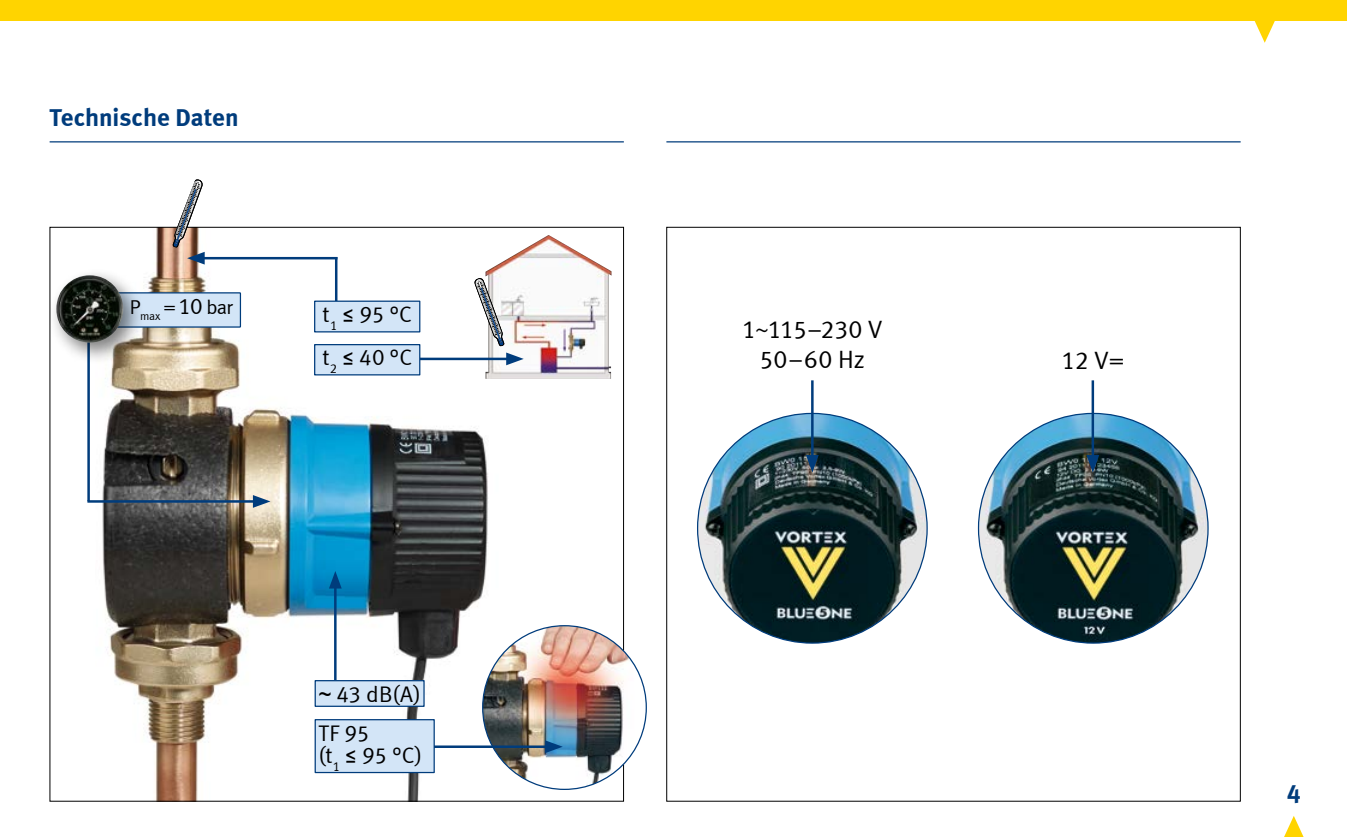
<style>
.page{position:relative;width:1347px;height:837px;background:#fff}
.page>*{position:absolute;margin:0;border:0;box-sizing:border-box;transform-origin:0 0}
.t1{font:25px/30px "Meta Normal LF";letter-spacing:-.005em;color:#000;text-align:center}
.t2{font:700 25px "Meta";color:#003c7c}
.t3{font:25px "Meta Bold LF";color:#003c7c}
.t4{font:22.5px/39px "Meta Normal LF";letter-spacing:-.01em;color:#000}
.t5{font:20px "Meta Normal LF";color:#000}
.s1{font-size:22.5px}
.s2{font-family:"Franklin Gothic";font-weight:500;font-size:20px}
.s3{font-family:"Arial"}
</style>
<div class="page">
<svg style="left:1284px;top:816px;width:19px;height:20px"></svg>
<hr style="left:50px;top:141px;width:574px;height:1px;background:#003c7c">
<hr style="left:666px;top:141px;width:574px;height:1px;background:#003c7c">
<svg style="left:1254px;top:21px;width:21px;height:22px"></svg>
<div style="left:0;top:0;width:1346px;height:21px;background:#ffd400"></div>
<img style="left:87px;top:229px;width:439px;height:570px">
<img style="left:485px;top:235px;width:126px;height:143px">
<hr style="left:334px;top:584px;width:2px;height:108px;background:#003c7c">
<svg style="left:329px;top:570px;width:13px;height:18px"></svg>
<hr style="left:87px;top:337px;width:3px;height:164px;background:#003c7c">
<hr style="left:87px;top:500px;width:170px;height:2px;background:#003c7c">
<svg style="left:253px;top:495px;width:17px;height:12px"></svg>
<img style="left:483px;top:625px;width:163px;height:164px;border-radius:82px">
<div style="left:114px;top:293px;width:126px;height:34px;background:#d3e5f7"></div>
<div style="left:113px;top:292px;width:128px;height:35px;border:1px solid #003c7c"></div>
<div style="left:48px;top:267px;width:97px;height:98px;background:#000;opacity:.5"></div>
<img style="left:56px;top:275px;width:67px;height:67px;border-radius:34px">
<svg style="left:474px;top:278px;width:30px;height:68px"></svg>
<img style="left:978px;top:413px;width:230px;height:229px;border-radius:115px">
<img style="left:697px;top:413px;width:230px;height:229px;border-radius:115px">
<hr style="left:416px;top:745px;width:133px;height:2px;background:#003c7c">
<svg style="left:545px;top:740px;width:18px;height:12px"></svg>
<hr style="left:201px;top:257px;width:136px;height:2px;background:#003c7c">
<svg style="left:173px;top:179px;width:32px;height:85px"></svg>
<hr style="left:412px;top:357px;width:98px;height:3px;background:#003c7c">
<svg style="left:506px;top:352px;width:18px;height:13px"></svg>
<div style="left:315px;top:680px;width:109px;height:26px;background:#d3e5f7"></div>
<div style="left:314px;top:679px;width:110px;height:27px;border:1px solid #003c7c"></div>
<div style="left:315px;top:719px;width:119px;height:53px;background:#d3e5f7"></div>
<div style="left:314px;top:718px;width:121px;height:54px;border:1px solid #003c7c"></div>
<div style="left:315px;top:344px;width:105px;height:31px;background:#d3e5f7"></div>
<div style="left:314px;top:344px;width:106px;height:31px;border:1px solid #003c7c"></div>
<hr style="left:335px;top:257px;width:2px;height:66px;background:#003c7c">
<div style="left:315px;top:301px;width:105px;height:31px;background:#d3e5f7"></div>
<div style="left:314px;top:300px;width:106px;height:32px;border:1px solid #003c7c"></div>
<hr style="left:1091px;top:380px;width:3px;height:78px;background:#003c7c">
<svg style="left:1086px;top:455px;width:13px;height:17px"></svg>
<hr style="left:811px;top:380px;width:2px;height:78px;background:#003c7c">
<svg style="left:806px;top:455px;width:12px;height:17px"></svg>
<p class="t2" style="left:50px;top:102px;width:190px">Technische Daten</p>
<p class="t5" style="left:130px;top:295px;width:104px">P<sub>max</sub> = <span class="s1">10</span> bar</p>
<p class="t4" style="left:322px;top:294px;width:91px">t<sub>1</sub> <span class="s2">≤</span> 95 °C</p>
<p class="t4" style="left:322px;top:338px;width:91px">t<sub>2</sub> <span class="s2">≤</span> 40 °C</p>
<p class="t4" style="left:318px;top:673px;width:104px"><span class="s3">~</span> 43 dB(A)<br>TF 95</p>
<p class="t4" style="left:318px;top:735px;width:105px">(t<sub>1</sub> <span class="s2">≤</span> 95 °C)</p>
<p class="t1" style="left:742px;top:314px;width:142px">1~115–230 V<br>50–60 Hz</p>
<p class="t1" style="left:1061px;top:344px;width:64px">12 V=</p>
<p class="t3" style="left:1286px;top:778px;width:15px">4</p>
</div>
